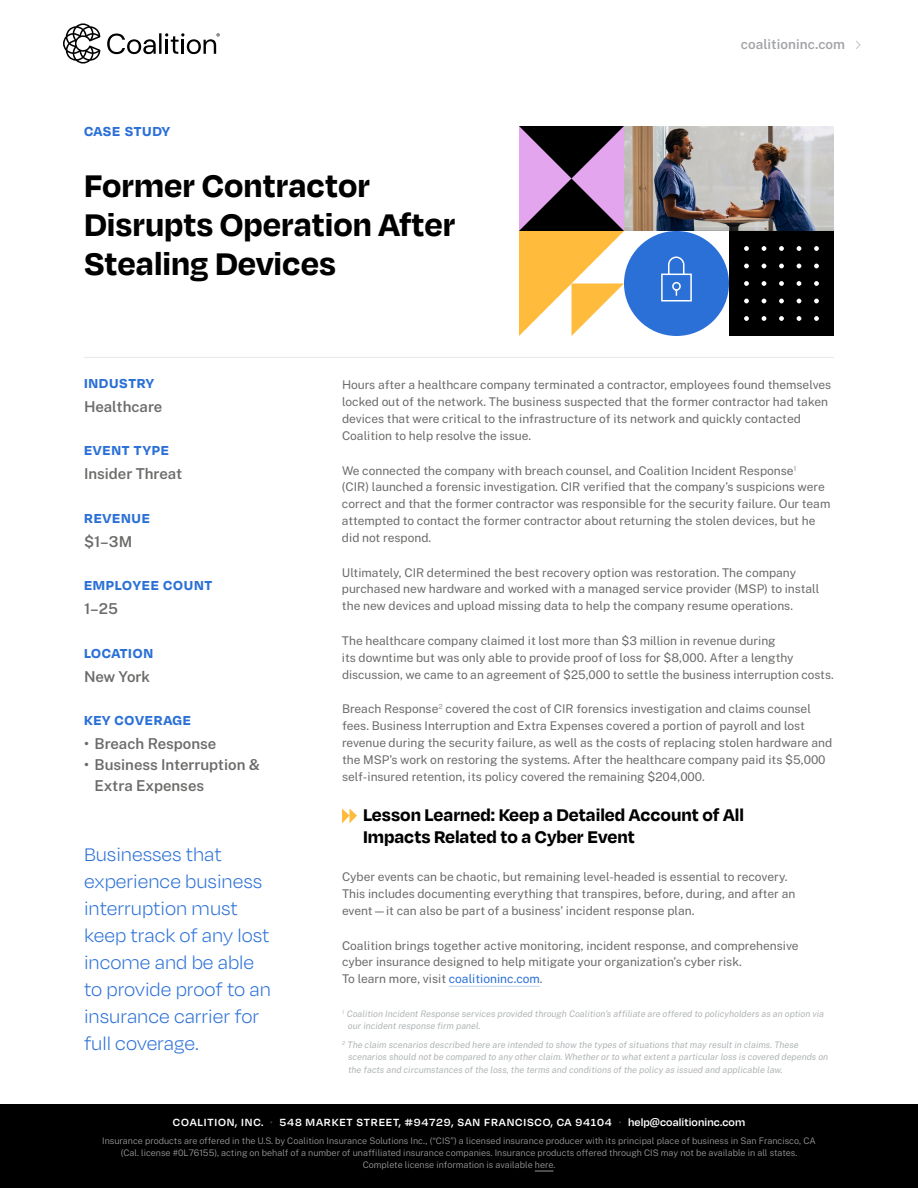
<style>
.page{position:relative;width:918px;height:1188px;background:#fff}
.page>*{position:absolute;margin:0;border:0;box-sizing:border-box;transform-origin:0 0}
.t1{font:700 36px/39px "Degular";color:#000}
.t2{font:300 21px/27px "Degular";color:#2b70d7}
.t3{font:700 19.5px/22.4px "Degular";color:#000}
.t4{font:600 15px/21px "Public Sans";color:#6b6b6a}
.t5{font:700 15px "Degular";letter-spacing:.05em;color:#2b70d7}
.t6{font:600 13.5px "Public Sans";color:#a3a4a7}
.t7{font:12px/16.8px "Public Sans";color:#6b6b6a}
.t8{font:600 12px "Degular";letter-spacing:.065em;color:#fff}
.t9{font:italic 9px/12.6px "Public Sans";color:#b0b4b6}
.t10{font:300 9px/12px "Public Sans";color:#999;text-align:center}
.s1{color:#2b70d7}
.s2{color:#4d4d4d}
</style>
<div class="page">
<img style="left:624px;top:126px;width:210px;height:105px">
<svg style="left:342px;top:808px;width:15px;height:16px"></svg>
<div style="left:729px;top:231px;width:105px;height:105px;background:#000"></div>
<div style="left:624px;top:231px;width:105px;height:105px;background:#2b70d7;border-radius:50%"></div>
<svg style="left:519px;top:126px;width:105px;height:210px"></svg>
<svg style="left:744px;top:246px;width:5px;height:5px"></svg>
<svg style="left:762px;top:246px;width:4px;height:5px"></svg>
<svg style="left:779px;top:246px;width:5px;height:5px"></svg>
<svg style="left:797px;top:246px;width:4px;height:5px"></svg>
<svg style="left:814px;top:246px;width:5px;height:5px"></svg>
<svg style="left:744px;top:264px;width:5px;height:4px"></svg>
<svg style="left:762px;top:264px;width:4px;height:4px"></svg>
<svg style="left:779px;top:264px;width:5px;height:4px"></svg>
<svg style="left:797px;top:264px;width:4px;height:4px"></svg>
<svg style="left:814px;top:264px;width:5px;height:4px"></svg>
<svg style="left:744px;top:281px;width:5px;height:5px"></svg>
<svg style="left:762px;top:281px;width:4px;height:5px"></svg>
<svg style="left:779px;top:281px;width:5px;height:5px"></svg>
<svg style="left:797px;top:281px;width:4px;height:5px"></svg>
<svg style="left:814px;top:281px;width:5px;height:5px"></svg>
<svg style="left:744px;top:299px;width:5px;height:4px"></svg>
<svg style="left:762px;top:299px;width:4px;height:4px"></svg>
<svg style="left:779px;top:299px;width:5px;height:4px"></svg>
<svg style="left:797px;top:299px;width:4px;height:4px"></svg>
<svg style="left:814px;top:299px;width:5px;height:4px"></svg>
<svg style="left:744px;top:316px;width:5px;height:5px"></svg>
<svg style="left:762px;top:316px;width:4px;height:5px"></svg>
<svg style="left:779px;top:316px;width:5px;height:5px"></svg>
<svg style="left:797px;top:316px;width:4px;height:5px"></svg>
<svg style="left:814px;top:316px;width:5px;height:5px"></svg>
<svg style="left:661px;top:256px;width:31px;height:46px"></svg>
<div style="left:0;top:1104px;width:918px;height:84px;background:#000"></div>
<svg style="left:535px;top:1171px;width:18px;height:1px"></svg>
<svg style="left:63px;top:23px;width:37px;height:41px"></svg>
<svg style="left:107px;top:33px;width:49px;height:21px"></svg>
<hr style="left:159px;top:33px;width:3px;height:21px;background:#000">
<svg style="left:165px;top:33px;width:55px;height:21px"></svg>
<svg style="left:856px;top:40px;width:5px;height:9px"></svg>
<hr style="left:449px;top:986px;width:91px;height:1px;background:#c0d4f3">
<hr style="left:84px;top:357px;width:750px;height:1px;background:#e9e8e8">
<p class="t5" style="left:84px;top:122px;width:88px">CASE STUDY</p>
<h1 class="t1" style="left:84px;top:165px;width:373px">Former Contractor<br>Disrupts Operation After<br>Stealing Devices</h1>
<p class="t6" style="left:741px;top:34px;width:106px">coalitioninc.com</p>
<p class="t5" style="left:84px;top:374px;width:72px">INDUSTRY</p>
<p class="t4" style="left:84px;top:395px;width:80px">Healthcare</p>
<p class="t5" style="left:84px;top:441px;width:86px">EVENT TYPE</p>
<p class="t4" style="left:84px;top:463px;width:100px">Insider Threat</p>
<p class="t5" style="left:84px;top:509px;width:68px">REVENUE</p>
<p class="t4" style="left:84px;top:530px;width:50px">$1–3M</p>
<p class="t5" style="left:84px;top:576px;width:130px">EMPLOYEE COUNT</p>
<p class="t4" style="left:84px;top:597px;width:36px">1–25</p>
<p class="t5" style="left:84px;top:644px;width:71px">LOCATION</p>
<p class="t4" style="left:84px;top:665px;width:68px">New York</p>
<p class="t5" style="left:84px;top:711px;width:109px">KEY COVERAGE</p>
<p class="t4" style="left:84px;top:732px;width:134px">• Breach Response</p>
<p class="t4" style="left:94px;top:753px;width:167px;text-indent:-10px">• Business Interruption &amp;<br>Extra Expenses</p>
<h2 class="t2" style="left:84px;top:840px;width:188px">Businesses that experience business interruption must keep track of any lost income and be able to provide proof to an insurance carrier for full coverage.</h2>
<p class="t7" style="left:342px;top:376px;width:491px">Hours after a healthcare company terminated a contractor, employees found themselves locked out of the network. The business suspected that the former contractor had taken devices that were critical to the infrastructure of its network and quickly contacted Coalition to help resolve the issue.</p>
<p class="t7" style="left:342px;top:461px;width:490px">We connected the company with breach counsel, and Coalition Incident Response<sup>1<br></sup>(CIR) launched a forensic investigation. CIR verified that the company’s suspicions were correct and that the former contractor was responsible for the security failure. Our team attempted to contact the former contractor about returning the stolen devices, but he did not respond.</p>
<p class="t7" style="left:342px;top:563px;width:479px">Ultimately, CIR determined the best recovery option was restoration. The company purchased new hardware and worked with a managed service provider (MSP) to install the new devices and upload missing data to help the company resume operations.</p>
<p class="t7" style="left:342px;top:632px;width:493px">The healthcare company claimed it lost more than $3 million in revenue during<br>its downtime but was only able to provide proof of loss for $8,000. After a lengthy discussion, we came to an agreement of $25,000 to settle the business interruption costs.</p>
<p class="t7" style="left:342px;top:700px;width:492px">Breach Response<sup>2</sup> covered the cost of CIR forensics investigation and claims counsel fees. Business Interruption and Extra Expenses covered a portion of payroll and lost revenue during the security failure, as well as the costs of replacing stolen hardware and the MSP’s work on restoring the systems. After the healthcare company paid its $5,000 self-insured retention, its policy covered the remaining $204,000.</p>
<h3 class="t3" style="left:363px;top:803px;width:383px">Lesson Learned: Keep a Detailed Account of All<br>Impacts Related to a Cyber Event</h3>
<p class="t7" style="left:342px;top:868px;width:455px">Cyber events can be chaotic, but remaining level-headed is essential to recovery.<br>This includes documenting everything that transpires, before, during, and after an event—it can also be part of a business’ incident response plan.</p>
<p class="t7" style="left:342px;top:936px;width:458px">Coalition brings together active monitoring, incident response, and comprehensive cyber insurance designed to help mitigate your organization’s cyber risk.<br>To learn more, visit <span class="s1">coalitioninc.com</span>.</p>
<p class="t9" style="left:348px;top:1007px;width:478px;text-indent:-6px"><sup>1</sup> Coalition Incident Response services provided through Coalition’s affiliate are offered to policyholders as an option via our incident response firm panel.</p>
<p class="t9" style="left:348px;top:1038px;width:482px;text-indent:-6px"><sup>2</sup> The claim scenarios described here are intended to show the types of situations that may result in claims. These scenarios should not be compared to any other claim. Whether or to what extent a particular loss is covered depends on the facts and circumstances of the loss, the terms and conditions of the policy as issued and applicable law.</p>
<p class="t8" style="left:173px;top:1115px;width:574px">COALITION, INC. <span class="s2">∙</span> 548 MARKET STREET, #94729, SAN FRANCISCO, CA 94104 <span class="s2">∙</span> help@coalitioninc.com</p>
<p class="t10" style="left:102px;top:1134px;width:715px">Insurance products are offered in the U.S. by Coalition Insurance Solutions Inc., (“CIS”) a licensed insurance producer with its principal place of business in San Francisco, CA (Cal. license #0L76155), acting on behalf of a number of unaffiliated insurance companies. Insurance products offered through CIS may not be available in all states.<br>Complete license information is available here.</p>
</div>
